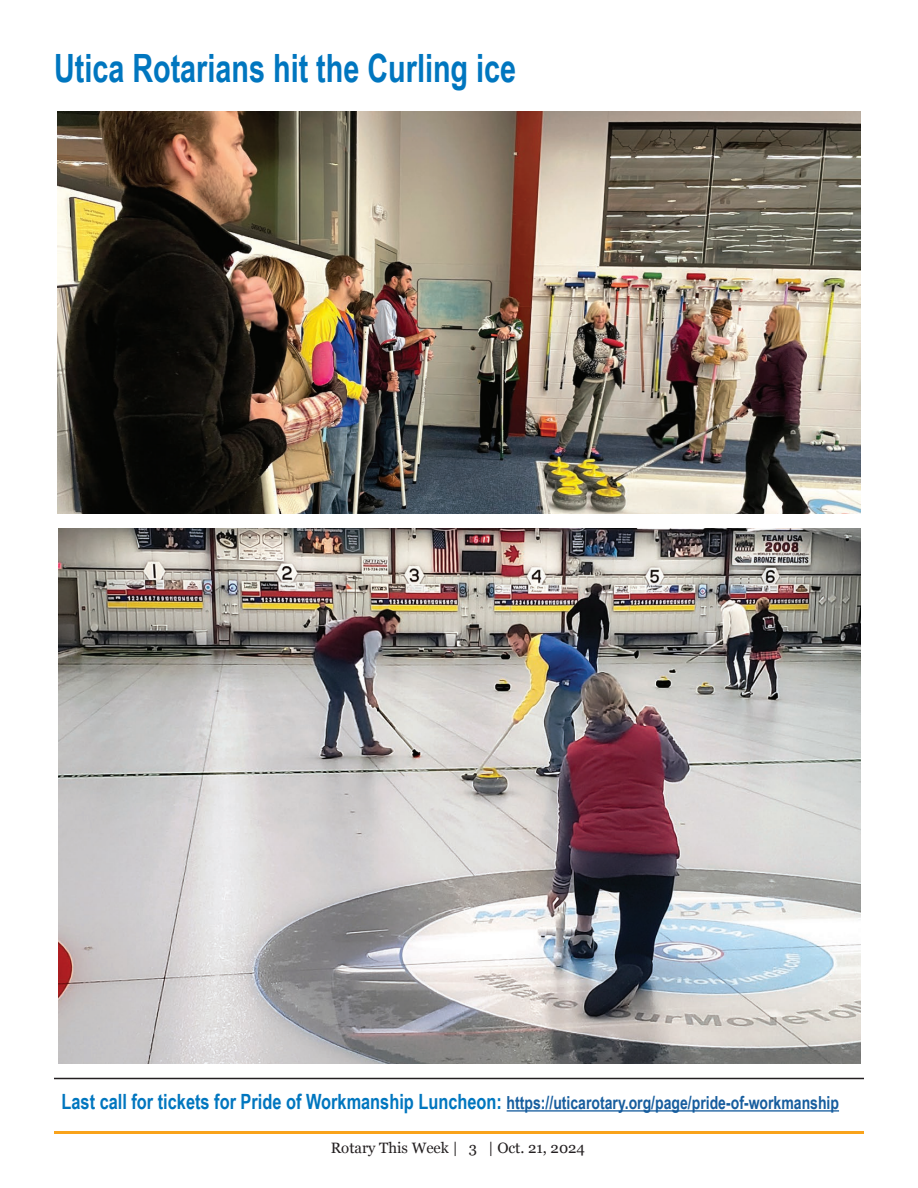
<style>
.page{position:relative;width:918px;height:1188px;background:#fff}
.page>*{position:absolute;margin:0;border:0;box-sizing:border-box;transform-origin:0 0}
.t1{font:700 39px "Arial Narrow";color:#0076bf;scale:.9 1}
.t2{font:700 18px "Arial Narrow";color:#175d9e;scale:.95 1}
.t3{font:15px "Georgia";color:#231f20}
.s1{font-size:21px;color:#0076bf}
</style>
<div class="page">
<hr style="left:54px;top:1131px;width:810px;height:3px;background:#f9a31b">
<img style="left:58px;top:111px;width:802px;height:403px">
<img style="left:59px;top:528px;width:801px;height:536px">
<hr style="left:507px;top:1110px;width:332px;height:2px;background:#175d9e">
<hr style="left:54px;top:1078px;width:810px;height:1px;background:#231f20">
<h1 class="t1" style="left:54px;top:39px;width:515px">Utica Rotarians hit the Curling ice</h1>
<p class="t2" style="left:61px;top:1089px;width:820px"><span class="s1">Last call for tickets for Pride of Workmanship Luncheon:</span> https://uticarotary.org/page/pride-of-workmanship</p>
<p class="t3" style="left:331px;top:1137px;width:256px">Rotary This Week | 3 | Oct. 21, 2024</p>
</div>
